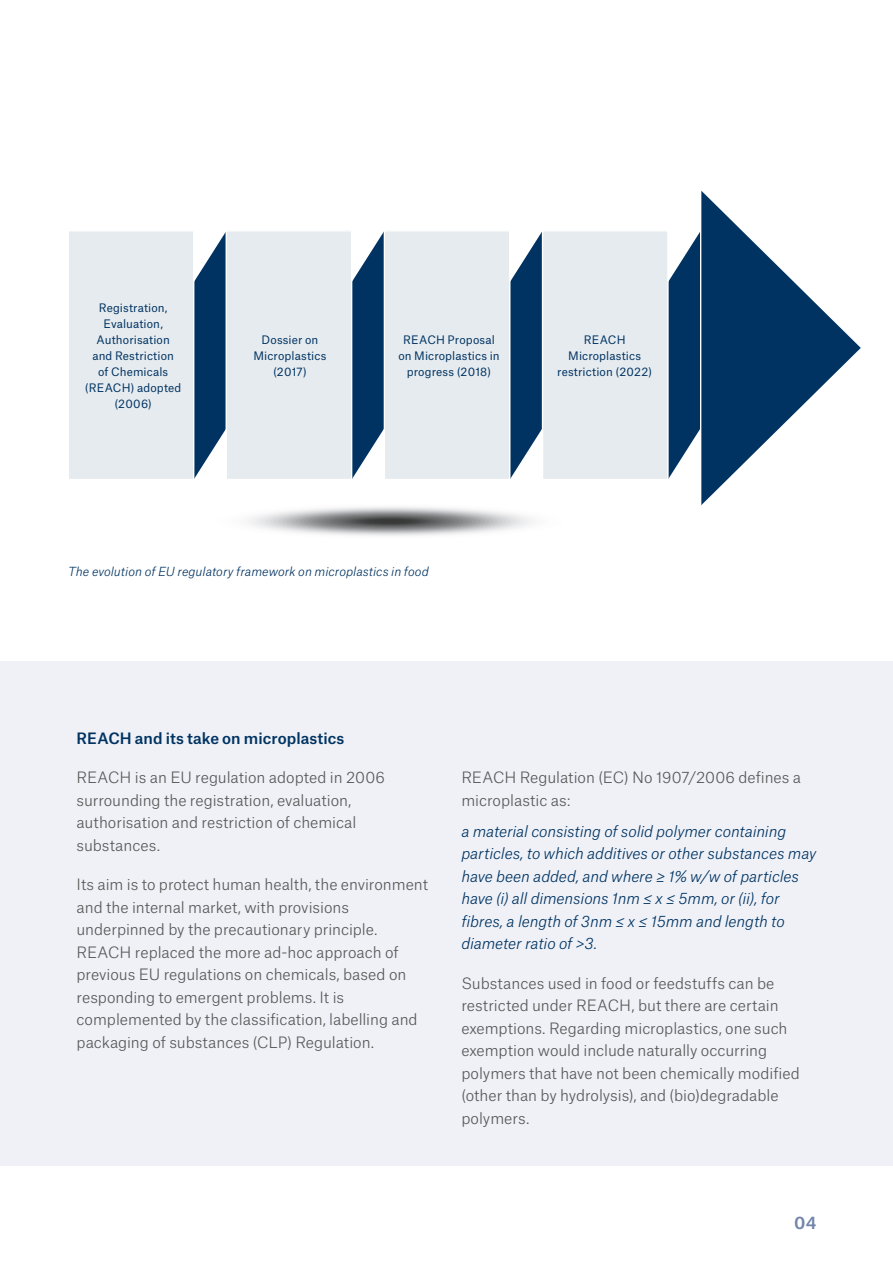
<style>
.page{position:relative;width:893px;height:1263px;background:#fff}
.page>*{position:absolute;margin:0;border:0;box-sizing:border-box;transform-origin:0 0}
.t1{font:500 16.5px "Atlas Grotesk";color:#7185aa}
.t2{font:300 15px/22.5px "Atlas Grotesk";color:#575756}
.t3{font:italic 300 15px/22.5px "Atlas Grotesk";letter-spacing:-.005em;color:#003361}
.t4{font:500 15px "Atlas Grotesk";letter-spacing:.005em;color:#003361}
.t5{font:italic 300 12px "Atlas Grotesk";letter-spacing:.005em;color:#003361}
.t6{font:11.25px/16px "Atlas Grotesk";letter-spacing:.01em;color:#003361;text-align:center}
</style>
<div class="page">
<div style="left:0;top:661px;width:893px;height:505px;background:#eff1f7"></div>
<svg style="left:194px;top:231px;width:32px;height:248px;fill:#003361"></svg>
<div style="left:68px;top:231px;width:126px;height:248px;background:#e6ebef"></div>
<div style="left:68px;top:230px;width:126px;height:250px;border:1px solid #fff"></div>
<svg style="left:352px;top:231px;width:32px;height:248px;fill:#003361"></svg>
<svg style="left:510px;top:231px;width:32px;height:248px;fill:#003361"></svg>
<svg style="left:669px;top:233px;width:30px;height:245px"></svg>
<div style="left:226px;top:231px;width:126px;height:248px;background:#e6ebef"></div>
<div style="left:226px;top:230px;width:126px;height:250px;border:1px solid #fff"></div>
<div style="left:384px;top:231px;width:126px;height:248px;background:#e6ebef"></div>
<div style="left:384px;top:230px;width:126px;height:250px;border:1px solid #fff"></div>
<div style="left:542px;top:231px;width:126px;height:248px;background:#e6ebef"></div>
<div style="left:542px;top:230px;width:127px;height:250px;border:1px solid #fff"></div>
<div style="left:222px;top:504px;width:336px;height:34px;background:#f9f9f9;border-radius:50%"></div>
<div style="left:248px;top:507px;width:284px;height:29px;background:#f1f1f1;border-radius:50%"></div>
<div style="left:256px;top:508px;width:268px;height:27px;background:#ebeced;border-radius:50%"></div>
<div style="left:261px;top:508px;width:258px;height:27px;background:#e6e7e9;border-radius:50%"></div>
<div style="left:265px;top:509px;width:250px;height:25px;background:#e1e2e4;border-radius:50%"></div>
<div style="left:269px;top:509px;width:242px;height:25px;background:#d8d9da;border-radius:50%"></div>
<div style="left:278px;top:510px;width:224px;height:23px;background:#d2d3d4;border-radius:50%"></div>
<div style="left:282px;top:510px;width:216px;height:22px;background:#c5c7ca;border-radius:50%"></div>
<div style="left:287px;top:511px;width:207px;height:21px;background:#bdbfc1;border-radius:50%"></div>
<div style="left:291px;top:511px;width:198px;height:20px;background:#b5b7b9;border-radius:50%"></div>
<div style="left:295px;top:512px;width:190px;height:19px;background:#adafb1;border-radius:50%"></div>
<div style="left:300px;top:512px;width:181px;height:19px;background:#a5a6a8;border-radius:50%"></div>
<div style="left:304px;top:512px;width:172px;height:18px;background:#9d9ea0;border-radius:50%"></div>
<div style="left:308px;top:513px;width:164px;height:17px;background:#959698;border-radius:50%"></div>
<div style="left:312px;top:513px;width:156px;height:16px;background:#8d8e90;border-radius:50%"></div>
<div style="left:317px;top:514px;width:147px;height:15px;background:#868789;border-radius:50%"></div>
<div style="left:321px;top:514px;width:138px;height:14px;background:#7f8182;border-radius:50%"></div>
<div style="left:325px;top:515px;width:130px;height:13px;background:#7a7b7c;border-radius:50%"></div>
<div style="left:329px;top:515px;width:122px;height:13px;background:#747576;border-radius:50%"></div>
<div style="left:331px;top:515px;width:119px;height:12px;background:#727274;border-radius:50%"></div>
<div style="left:334px;top:516px;width:113px;height:11px;background:#6d6e6f;border-radius:50%"></div>
<div style="left:338px;top:516px;width:104px;height:11px;background:#67686a;border-radius:50%"></div>
<div style="left:340px;top:516px;width:101px;height:10px;background:#676869;border-radius:50%"></div>
<div style="left:343px;top:516px;width:95px;height:10px;background:#636364;border-radius:50%"></div>
<div style="left:344px;top:517px;width:92px;height:9px;background:#606060;border-radius:50%"></div>
<div style="left:347px;top:517px;width:86px;height:9px;background:#5c5c5d;border-radius:50%"></div>
<div style="left:349px;top:517px;width:82px;height:9px;background:#575858;border-radius:50%"></div>
<div style="left:352px;top:517px;width:76px;height:8px;background:#525354;border-radius:50%"></div>
<div style="left:353px;top:518px;width:74px;height:7px;background:#505051;border-radius:50%"></div>
<div style="left:356px;top:518px;width:68px;height:7px;background:#4c4d4e;border-radius:50%"></div>
<div style="left:358px;top:518px;width:64px;height:7px;background:#474848;border-radius:50%"></div>
<div style="left:360px;top:518px;width:61px;height:6px;background:#464747;border-radius:50%"></div>
<div style="left:363px;top:518px;width:55px;height:6px;background:#424343;border-radius:50%"></div>
<div style="left:364px;top:519px;width:52px;height:5px;background:#3f4040;border-radius:50%"></div>
<hr style="left:369px;top:519px;width:43px;height:4px;background:#3b3b3b;border-radius:50%">
<hr style="left:373px;top:520px;width:34px;height:3px;background:#a5a7a9;border-radius:50%">
<hr style="left:376px;top:520px;width:28px;height:3px;background:#9fa1a3;border-radius:50%">
<hr style="left:379px;top:520px;width:22px;height:2px;background:#999b9e;border-radius:50%">
<svg style="left:381px;top:520px;width:18px;height:2px"></svg>
<svg style="left:699px;top:191px;width:163px;height:315px"></svg>
<p class="t6" style="left:85px;top:298px;width:98px">Registration,<br>Evaluation,<br>Authorisation<br>and Restriction<br>of Chemicals (REACH) adopted (2006)</p>
<p class="t6" style="left:254px;top:330px;width:74px">Dossier on<br>Microplastics (2017)</p>
<p class="t6" style="left:398px;top:330px;width:103px">REACH Proposal on Microplastics in progress (2018)</p>
<p class="t6" style="left:557px;top:330px;width:96px">REACH<br>Microplastics restriction (2022)</p>
<p class="t5" style="left:68px;top:562px;width:362px">The evolution of EU regulatory framework on microplastics in food</p>
<p class="t4" style="left:77px;top:725px;width:269px">REACH and its take on microplastics</p>
<p class="t2" style="left:77px;top:765px;width:310px">REACH is an EU regulation adopted in 2006 surrounding the registration, evaluation, authorisation and restriction of chemical substances.</p>
<p class="t2" style="left:77px;top:872px;width:353px">Its aim is to protect human health, the environment and the internal market, with provisions underpinned by the precautionary principle.<br>REACH replaced the more ad-hoc approach of previous EU regulations on chemicals, based on responding to emergent problems. It is complemented by the classification, labelling and packaging of substances (CLP) Regulation.</p>
<p class="t2" style="left:461px;top:765px;width:341px">REACH Regulation (EC) No 1907/2006 defines a microplastic as:</p>
<p class="t3" style="left:461px;top:818px;width:357px">a material consisting of solid polymer containing particles, to which additives or other substances may have been added, and where ≥ 1% w/w of particles have (i) all dimensions 1nm ≤ x ≤ 5mm, or (ii), for fibres, a length of 3nm ≤ x ≤ 15mm and length to diameter ratio of &gt;3.</p>
<p class="t2" style="left:461px;top:970px;width:340px">Substances used in food or feedstuffs can be restricted under REACH, but there are certain exemptions. Regarding microplastics, one such exemption would include naturally occurring polymers that have not been chemically modified (other than by hydrolysis), and (bio)degradable polymers.</p>
<p class="t1" style="left:794px;top:1209px;width:24px">04</p>
</div>
